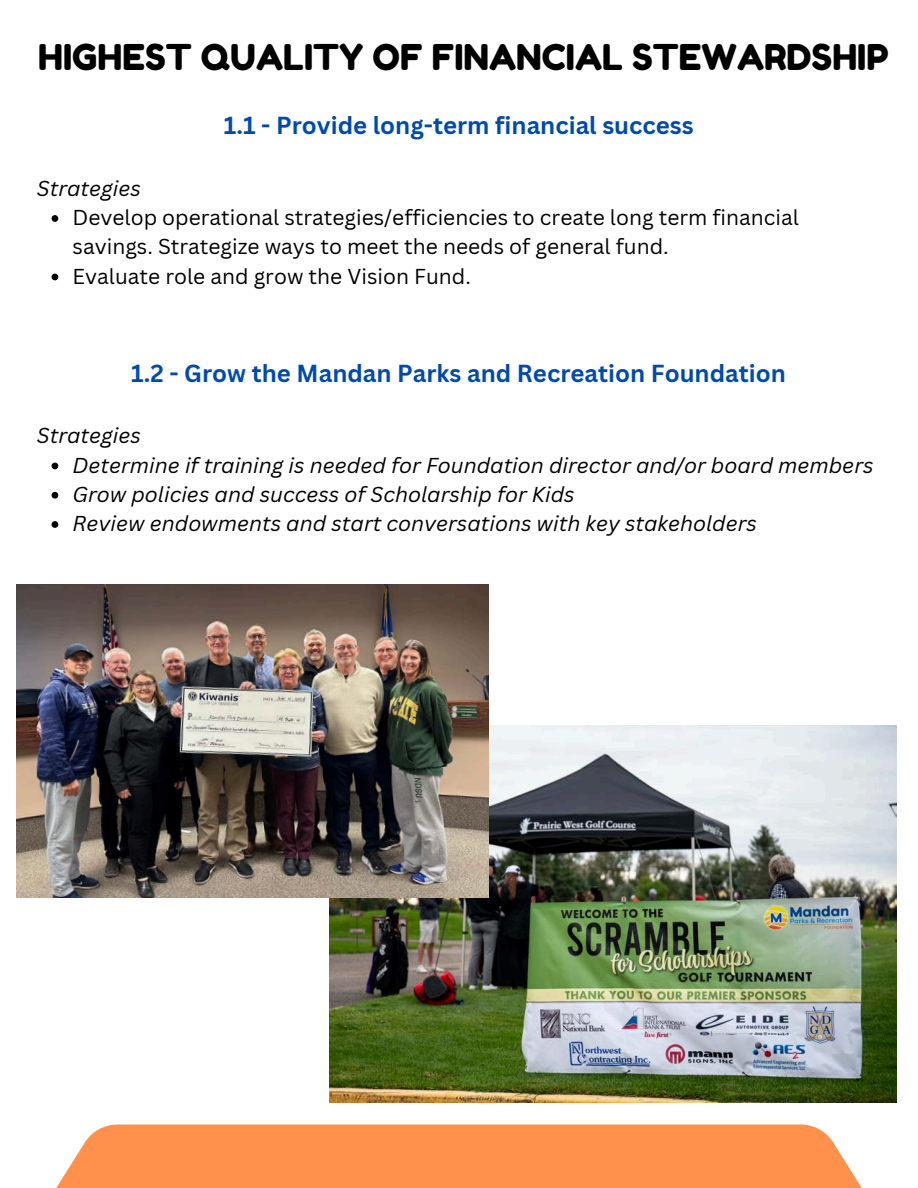
<style>
.page{position:relative;width:918px;height:1188px;background:#fff}
.page>*{position:absolute;margin:0;border:0;box-sizing:border-box;transform-origin:0 0}
.t1{font:35.55px "Fredoka One";color:#000}
.t2{font:700 24px "Canva Sans";color:#004aad}
.t3{font:italic 21px "Canva Sans";color:#000}
.t4{font:21px/29.2px "Canva Sans";color:#000}
</style>
<div class="page">
<div style="left:26px;top:1124px;width:866px;height:64px;background:#ff914d"></div>
<img style="left:330px;top:725px;width:567px;height:377px">
<img style="left:16px;top:585px;width:473px;height:312px">
<svg style="left:52px;top:215px;width:6px;height:7px"></svg>
<svg style="left:52px;top:274px;width:6px;height:6px"></svg>
<svg style="left:52px;top:463px;width:6px;height:6px"></svg>
<svg style="left:52px;top:492px;width:6px;height:7px"></svg>
<svg style="left:52px;top:521px;width:6px;height:7px"></svg>
<p class="t1" style="left:38px;top:35px;width:852px">HIGHEST QUALITY OF FINANCIAL STEWARDSHIP</p>
<p class="t2" style="left:224px;top:108px;width:471px">1.1 - Provide long-term financial success</p>
<p class="t3" style="left:37px;top:174px;width:105px">Strategies</p>
<h2 class="t4" style="left:73px;top:202px;width:728px">Develop operational strategies/efficiencies to create long term financial savings. Strategize ways to meet the needs of general fund.</h2>
<p class="t4" style="left:73px;top:261px;width:400px">Evaluate role and grow the Vision Fund.</p>
<p class="t2" style="left:131px;top:356px;width:656px">1.2 - Grow the Mandan Parks and Recreation Foundation</p>
<p class="t3" style="left:37px;top:421px;width:105px">Strategies</p>
<p class="t3" style="left:73px;top:450px;width:802px">Determine if training is needed for Foundation director and/or board members</p>
<p class="t3" style="left:73px;top:480px;width:504px">Grow policies and success of Scholarship for Kids</p>
<p class="t3" style="left:73px;top:509px;width:686px">Review endowments and start conversations with key stakeholders</p>
</div>
